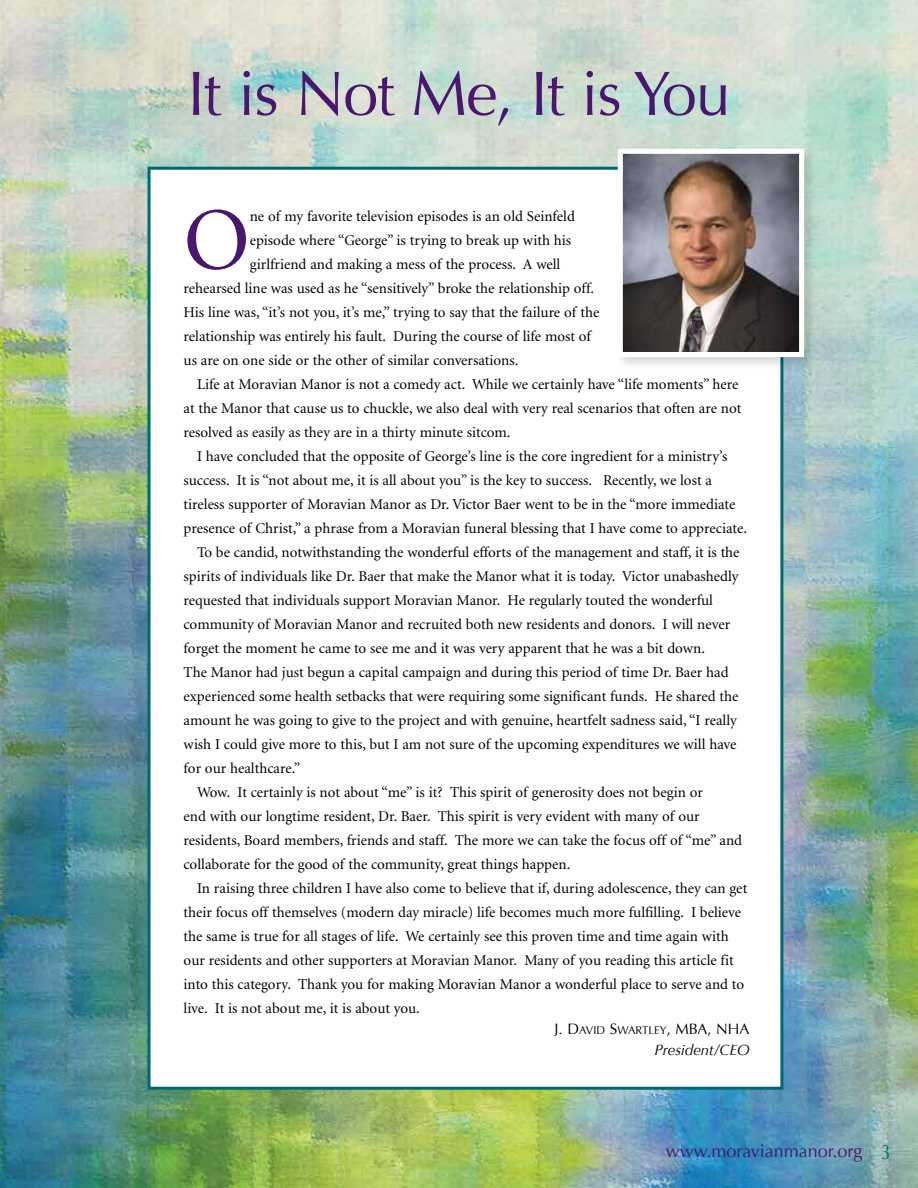
<style>
.page{position:relative;width:918px;height:1188px;background:#fff}
.page>*{position:absolute;margin:0;border:0;box-sizing:border-box;transform-origin:0 0}
.t1{font:88.8px "Minion";color:#49176d}
.t2{font:63px "Optima";letter-spacing:-.02em;color:#49176d}
.t3{font:18px "Optima";color:#49176d}
.t4{font:15px "Minion";color:#000}
.t5{font:italic 15px "Optima";color:#000}
.t6{font:15px "Optima";color:#000}
.t7{font:11.25px "Optima";color:#000}
.s1{font-size:15px}
.s2{font-size:21px;color:#006a71}
</style>
<div class="page">
<img style="left:0;top:0;width:918px;height:1188px">
<div style="left:148px;top:167px;width:635px;height:923px;background:#fff;border:3px solid #006a71"></div>
<div style="left:615px;top:146px;width:203px;height:225px;background:#000;opacity:.15"></div>
<img style="left:624px;top:155px;width:174px;height:196px">
<div style="left:618px;top:149px;width:186px;height:208px;border:5px solid #fff"></div>
<h2 class="t2" style="left:187px;top:57px;width:545px">It is Not Me, It is You</h2>
<h1 class="t1" style="left:184px;top:196px;width:68px">O</h1>
<p class="t4" style="left:250px;top:208px;width:327px">ne of my favorite television episodes is an old Seinfeld</p>
<p class="t4" style="left:250px;top:232px;width:323px">episode where “George” is trying to break up with his</p>
<p class="t4" style="left:250px;top:256px;width:312px">girlfriend and making a mess of the process. A well</p>
<p class="t4" style="left:184px;top:280px;width:412px">rehearsed line was used as he “sensitively” broke the relationship off.</p>
<p class="t4" style="left:184px;top:304px;width:417px">His line was, “it’s not you, it’s me,” trying to say that the failure of the</p>
<p class="t4" style="left:184px;top:328px;width:409px">relationship was entirely his fault. During the course of life most of</p>
<p class="t4" style="left:184px;top:352px;width:336px">us are on one side or the other of similar conversations.</p>
<p class="t4" style="left:197px;top:376px;width:543px">Life at Moravian Manor is not a comedy act. While we certainly have “life moments” here</p>
<p class="t4" style="left:184px;top:400px;width:559px">at the Manor that cause us to chuckle, we also deal with very real scenarios that often are not</p>
<p class="t4" style="left:184px;top:424px;width:328px">resolved as easily as they are in a thirty minute sitcom.</p>
<p class="t4" style="left:197px;top:448px;width:532px">I have concluded that the opposite of George’s line is the core ingredient for a ministry’s</p>
<p class="t4" style="left:184px;top:472px;width:530px">success. It is “not about me, it is all about you” is the key to success. Recently, we lost a</p>
<p class="t4" style="left:184px;top:496px;width:553px">tireless supporter of Moravian Manor as Dr. Victor Baer went to be in the “more immediate</p>
<p class="t4" style="left:184px;top:520px;width:565px">presence of Christ,” a phrase from a Moravian funeral blessing that I have come to appreciate.</p>
<p class="t4" style="left:197px;top:544px;width:544px">To be candid, notwithstanding the wonderful efforts of the management and staff, it is the</p>
<p class="t4" style="left:184px;top:568px;width:557px">spirits of individuals like Dr. Baer that make the Manor what it is today. Victor unabashedly</p>
<p class="t4" style="left:184px;top:592px;width:531px">requested that individuals support Moravian Manor. He regularly touted the wonderful</p>
<p class="t4" style="left:184px;top:616px;width:548px">community of Moravian Manor and recruited both new residents and donors. I will never</p>
<p class="t4" style="left:184px;top:640px;width:523px">forget the moment he came to see me and it was very apparent that he was a bit down.</p>
<p class="t4" style="left:184px;top:664px;width:547px">The Manor had just begun a capital campaign and during this period of time Dr. Baer had</p>
<p class="t4" style="left:184px;top:688px;width:556px">experienced some health setbacks that were requiring some significant funds. He shared the</p>
<p class="t4" style="left:184px;top:712px;width:555px">amount he was going to give to the project and with genuine, heartfelt sadness said, “I really</p>
<p class="t4" style="left:184px;top:736px;width:554px">wish I could give more to this, but I am not sure of the upcoming expenditures we will have</p>
<p class="t4" style="left:184px;top:760px;width:118px">for our healthcare.”</p>
<p class="t4" style="left:197px;top:784px;width:507px">Wow. It certainly is not about “me” is it? This spirit of generosity does not begin or</p>
<p class="t4" style="left:184px;top:808px;width:518px">end with our longtime resident, Dr. Baer. This spirit is very evident with many of our</p>
<p class="t4" style="left:184px;top:832px;width:560px">residents, Board members, friends and staff. The more we can take the focus off of “me” and</p>
<p class="t4" style="left:184px;top:856px;width:388px">collaborate for the good of the community, great things happen.</p>
<p class="t4" style="left:197px;top:880px;width:552px">In raising three children I have also come to believe that if, during adolescence, they can get</p>
<p class="t4" style="left:184px;top:904px;width:559px">their focus off themselves (modern day miracle) life becomes much more fulfilling. I believe</p>
<p class="t4" style="left:184px;top:928px;width:547px">the same is true for all stages of life. We certainly see this proven time and time again with</p>
<p class="t4" style="left:184px;top:952px;width:552px">our residents and other supporters at Moravian Manor. Many of you reading this article fit</p>
<p class="t4" style="left:184px;top:976px;width:562px">into this category. Thank you for making Moravian Manor a wonderful place to serve and to</p>
<p class="t4" style="left:184px;top:1000px;width:238px">live. It is not about me, it is about you.</p>
<p class="t7" style="left:554px;top:1023px;width:133px"><span class="s1">J. D</span>AVID <span class="s1">S</span>WARTLEY<span class="s1">, MBA</span></p>
<p class="t6" style="left:707px;top:1020px;width:43px">, NHA</p>
<p class="t5" style="left:655px;top:1041px;width:97px">President/CEO</p>
<p class="t3" style="left:666px;top:1141px;width:227px">www.moravianmanor.org <span class="s2">3</span></p>
</div>
